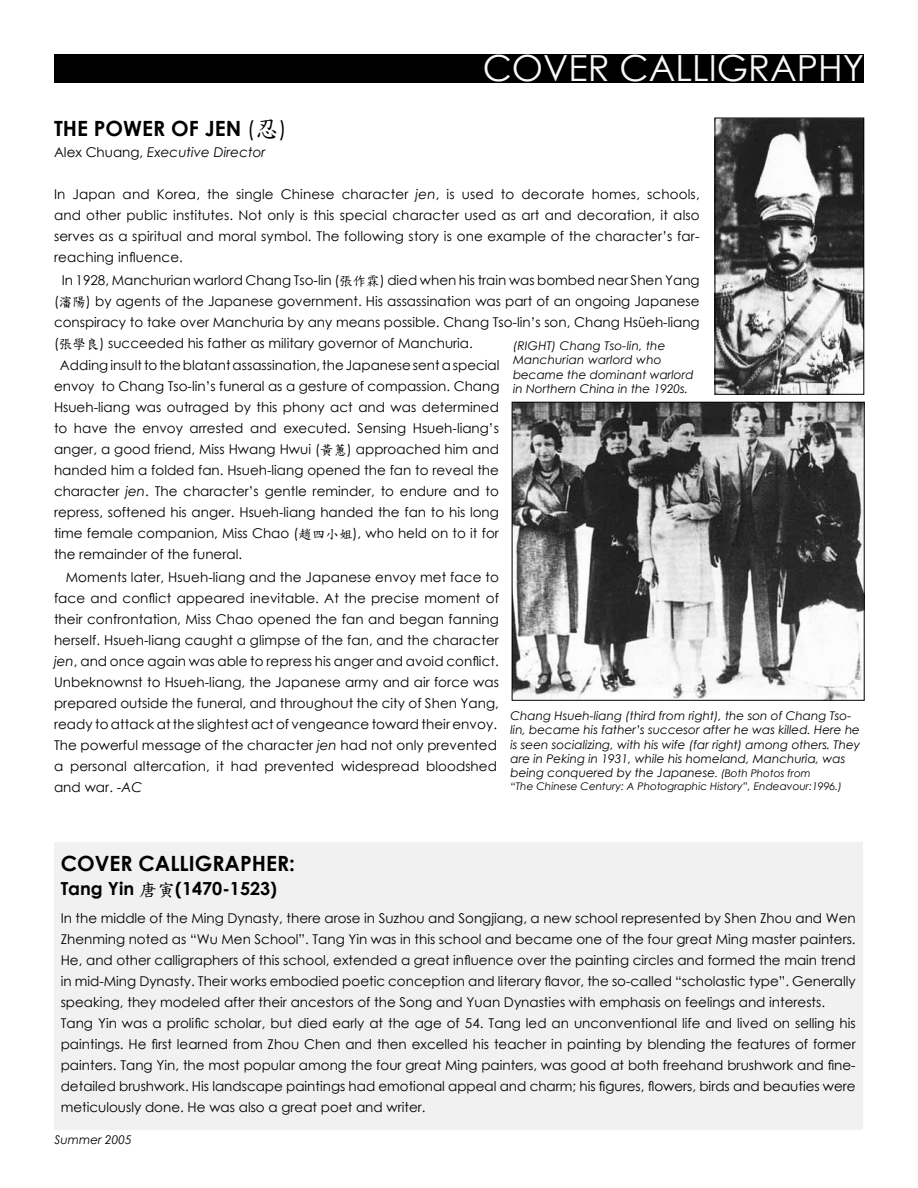
<style>
.page{position:relative;width:918px;height:1188px;background:#fff}
.page>*{position:absolute;margin:0;border:0;box-sizing:border-box;transform-origin:0 0}
.t1{font:36px "Century Gothic";color:#f8f9f9}
.t2{font:700 21px "Century Gothic";color:#000}
.t3{font:700 18px "Century Gothic";color:#000}
.t4{font:13.5px/21px "Century Gothic";color:#000;text-align:justify}
.t5{font:italic 13.5px "Century Gothic";color:#000}
.t6{font:italic 12px/14.4px "Century Gothic";color:#000}
.t7{font:italic 10.5px "Century Gothic";color:#000}
.s1{font-weight:400}
.s2{font-family:"DF Kai Shu SB Estd BF";font-weight:400;font-size:24px}
.s3{font-style:normal}
.s4{font-style:italic}
.s5{font-family:"DF Kai Shu SB Estd BF"}
.s6{font-size:10.5px}
.s7{font-family:"DF Kai Shu SB Estd BF";font-weight:400}
</style>
<div class="page">
<div style="left:54px;top:54px;width:810px;height:28px;background:#000"></div>
<div style="left:54px;top:842px;width:808px;height:288px;background:#f1f1f2"></div>
<img style="left:717px;top:120px;width:145px;height:272px">
<div style="left:715px;top:118px;width:149px;height:276px;border:1px solid #000"></div>
<img style="left:514px;top:404px;width:348px;height:294px">
<div style="left:512px;top:402px;width:352px;height:298px;border:1px solid #000"></div>
<h1 class="t1" style="left:483px;top:43px;width:383px">COVER CALLIGRAPHY</h1>
<h2 class="t2" style="left:54px;top:113px;width:68px">THE POWER</h2>
<h2 class="t2" style="left:171px;top:113px;width:117px">OF JEN <span class="s1">(</span><span class="s2">忍</span><span class="s1">)</span></h2>
<p class="t5" style="left:54px;top:143px;width:213px"><span class="s3">Alex Chuang,</span> Executive Director</p>
<p class="t4" style="left:54px;top:184px;width:647px">In Japan and Korea, the single Chinese character <span class="s4">jen</span>, is used to decorate homes, schools, and other public institutes. Not only is this special character used as art and decoration, it also serves as a spiritual and moral symbol. The following story is one example of the character’s far&shy;reaching influence.</p>
<p class="t4" style="left:54px;top:269px;width:647px;text-indent:8px">In 1928, Manchurian warlord Chang Tso-lin (<span class="s5">張作霖</span>) died when his train was bombed near Shen Yang (<span class="s5">瀋陽</span>) by agents of the Japanese government. His assassination was part of an ongoing Japanese conspiracy to take over Manchuria by any means possible. Chang Tso-lin’s son, Chang Hsüeh-liang (<span class="s5">張學良</span>) succeeded his father as military governor of Manchuria.</p>
<p class="t4" style="left:54px;top:355px;width:447px;text-indent:6px">Adding insult to the blatant assassination, the Japanese sent a special envoy to Chang Tso-lin’s funeral as a gesture of compassion. Chang Hsueh-liang was outraged by this phony act and was determined to have the envoy arrested and executed. Sensing Hsueh-liang’s anger, a good friend, Miss Hwang Hwui (<span class="s5">黃蕙</span>) approached him and handed him a folded fan. Hsueh-liang opened the fan to reveal the character <span class="s4">jen</span>. The character’s gentle reminder, to endure and to repress, softened his anger. Hsueh-liang handed the fan to his long time female companion, Miss Chao (<span class="s5">趙四小姐</span>), who held on to it for the remainder of the funeral.</p>
<p class="t4" style="left:54px;top:566px;width:447px;text-align:left;text-indent:12px">Moments later, Hsueh-liang and the Japanese envoy met face to face and conflict appeared inevitable. At the precise moment of their confrontation, Miss Chao opened the fan and began fanning herself. Hsueh-liang caught a glimpse of the fan, and the character <span class="s4">jen</span>, and once again was able to repress his anger and avoid conflict.<br>Unbeknownst to Hsueh-liang, the Japanese army and air force was prepared outside the funeral, and throughout the city of Shen Yang, ready to attack at the slightest act of vengeance toward their envoy.<br>The powerful message of the character <span class="s4">jen</span> had not only prevented a personal altercation, it had prevented widespread bloodshed and war. <span class="s4">-AC</span></p>
<p class="t6" style="left:513px;top:338px;width:182px">(RIGHT) Chang Tso-lin, the<br>Manchurian warlord who became the dominant warlord in Northern China in the 1920s.</p>
<p class="t6" style="left:511px;top:708px;width:351px">Chang Hsueh-liang (third from right), the son of Chang Tso&shy;lin, became his father’s succesor after he was killed. Here he is seen socializing, with his wife (far right) among others. They are in Peking in 1931, while his homeland, Manchuria, was being conquered by the Japanese<span class="s6">. (Both Photos from</span></p>
<p class="t7" style="left:511px;top:779px;width:333px">“The Chinese Century: A Photographic History”, Endeavour:1996.)</p>
<h2 class="t2" style="left:61px;top:847px;width:31px">COVER</h2>
<h2 class="t2" style="left:138px;top:847px;width:71px">CALLIGRAPHER</h2>
<h2 class="t2" style="left:289px;top:847px;width:7px">:</h2>
<h3 class="t3" style="left:61px;top:875px;width:218px">TANG YIN <span class="s7">唐寅</span>(1470-1523)</h3>
<p class="t4" style="left:61px;top:908px;width:797px;text-align:left">In the middle of the Ming Dynasty, there arose in Suzhou and Songjiang, a new school represented by Shen Zhou and Wen Zhenming noted as “Wu Men School”. Tang Yin was in this school and became one of the four great Ming master painters.<br>He, and other calligraphers of this school, extended a great influence over the painting circles and formed the main trend in mid-Ming Dynasty. Their works embodied poetic conception and literary flavor, the so-called “scholastic type”. Generally speaking, they modeled after their ancestors of the Song and Yuan Dynasties with emphasis on feelings and interests.<br>Tang Yin was a prolific scholar, but died early at the age of 54. Tang led an unconventional life and lived on selling his paintings. He first learned from Zhou Chen and then excelled his teacher in painting by blending the features of former painters. Tang Yin, the most popular among the four great Ming painters, was good at both freehand brushwork and fine&shy;detailed brushwork. His landscape paintings had emotional appeal and charm; his figures, flowers, birds and beauties were meticulously done. He was also a great poet and writer.</p>
<p class="t6" style="left:55px;top:1132px;width:79px">Summer 2005</p>
</div>
